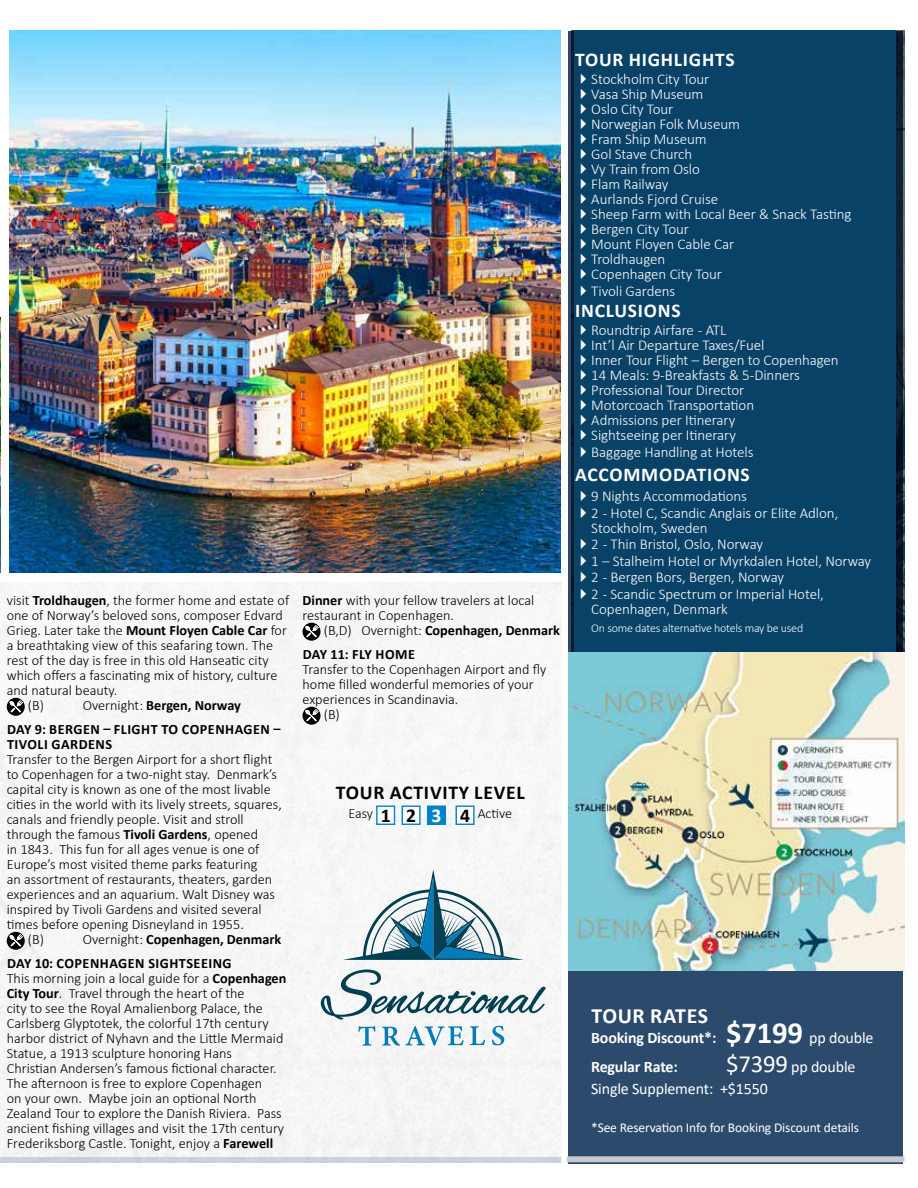
<style>
.page{position:relative;width:918px;height:1188px;background:#fff}
.page>*{position:absolute;margin:0;border:0;box-sizing:border-box;transform-origin:0 0}
.t1{font:700 21.75px "Calibri";letter-spacing:.03em;color:#fff}
.t2{font:700 19.65px "Calibri";letter-spacing:.04em;color:#000}
.t3{font:700 19.5px "Calibri";letter-spacing:.04em;color:#fff}
.t4{font:700 16.05px/29.1px "Calibri";letter-spacing:-.01em;color:#fff}
.t5{font:16.05px/21.8px "Calibri";letter-spacing:-.01em;color:#fff}
.t6{font:300 15px/15px "Calibri";letter-spacing:-.005em;color:#fff}
.t7{font:300 14.25px/15px "Calibri";color:#000}
.t8{font:700 14.25px/24px "Calibri";letter-spacing:.02em;color:#000}
.t9{font:700 14.25px/24px "Calibri";color:#000}
.t10{font:300 14.1px "Calibri";letter-spacing:-.005em;color:#000}
.t11{font:13.5px "Calibri";letter-spacing:-.01em;color:#fff}
.t12{font:300 12px "Calibri";letter-spacing:-.02em;color:#fff}
.s1{font-weight:700}
.s2{font-weight:300}
.s3{font-weight:700;font-size:19.65px}
.s4{font-weight:700;font-size:19.65px;color:#fff}
.s5{font-size:30.75px}
.s6{font-weight:400}
.s7{font-size:24.75px}
</style>
<div class="page">
<div style="left:0;top:582px;width:562px;height:580px;background:#f6f6f7"></div>
<img style="left:10px;top:30px;width:551px;height:543px">
<div style="left:569px;top:32px;width:334px;height:1132px;background:#2c4a6c"></div>
<svg style="left:567px;top:1156px;width:337px;height:6px;background:#bec1c5"></svg>
<img style="left:571px;top:30px;width:333px;height:623px">
<div style="left:575px;top:30px;width:321px;height:623px;background:#094267"></div>
<img style="left:569px;top:653px;width:335px;height:317px">
<div style="left:377px;top:806px;width:18px;height:18px;background:#fff"></div>
<div style="left:376px;top:805px;width:19px;height:20px;border:1px solid #0083ca"></div>
<div style="left:402px;top:806px;width:18px;height:18px;background:#fff"></div>
<div style="left:402px;top:805px;width:19px;height:20px;border:1px solid #0083ca"></div>
<div style="left:428px;top:806px;width:17px;height:18px;background:#0083ca"></div>
<div style="left:427px;top:805px;width:19px;height:20px;border:1px solid #0083ca"></div>
<div style="left:456px;top:806px;width:18px;height:18px;background:#fff"></div>
<div style="left:456px;top:805px;width:19px;height:20px;border:1px solid #0c7ec0"></div>
<div style="left:0;top:1157px;width:561px;height:5px;background:#cbd2d9"></div>
<img style="left:0;top:318px;width:1px;height:255px">
<svg style="left:7px;top:698px;width:18px;height:18px"></svg>
<svg style="left:10px;top:700px;width:13px;height:12px"></svg>
<svg style="left:7px;top:932px;width:18px;height:18px"></svg>
<svg style="left:10px;top:934px;width:13px;height:12px"></svg>
<svg style="left:303px;top:623px;width:18px;height:18px"></svg>
<svg style="left:305px;top:625px;width:14px;height:12px"></svg>
<svg style="left:303px;top:707px;width:18px;height:18px"></svg>
<svg style="left:305px;top:709px;width:14px;height:12px"></svg>
<svg style="left:321px;top:970px;width:225px;height:50px"></svg>
<svg style="left:358px;top:1026px;width:17px;height:20px"></svg>
<svg style="left:382px;top:1026px;width:82px;height:20px"></svg>
<svg style="left:470px;top:1026px;width:15px;height:19px"></svg>
<svg style="left:492px;top:1026px;width:12px;height:19px"></svg>
<svg style="left:343px;top:869px;width:181px;height:91px"></svg>
<p class="t7" style="left:7px;top:592px;width:284px">visit <span class="s1">Troldhaugen</span>, the former home and estate of</p>
<p class="t7" style="left:7px;top:607px;width:278px">one of Norway’s beloved sons, composer Edvard</p>
<p class="t7" style="left:7px;top:622px;width:282px">Grieg. Later take the <span class="s1">Mount Floyen Cable Car</span> for</p>
<p class="t7" style="left:7px;top:637px;width:268px">a breathtaking view of this seafaring town. The</p>
<p class="t7" style="left:7px;top:652px;width:263px">rest of the day is free in this old Hanseatic city</p>
<p class="t7" style="left:7px;top:667px;width:272px">which offers a fascinating mix of history, culture</p>
<p class="t7" style="left:7px;top:682px;width:112px">and natural beauty.</p>
<p class="t7" style="left:28px;top:697px;width:18px">(B)</p>
<p class="t8" style="left:7px;top:693px;width:275px;text-indent:76px"><span class="s2">Overnight:</span> Bergen, Norway<br>DAY 9: BERGEN – FLIGHT TO COPENHAGEN –</p>
<p class="t8" style="left:7px;top:732px;width:107px">TIVOLI GARDENS</p>
<p class="t7" style="left:7px;top:751px;width:267px">Transfer to the Bergen Airport for a short flight</p>
<p class="t7" style="left:7px;top:766px;width:272px">to Copenhagen for a two-night stay. Denmark’s</p>
<p class="t7" style="left:7px;top:781px;width:266px">capital city is known as one of the most livable</p>
<p class="t7" style="left:7px;top:796px;width:277px">cities in the world with its lively streets, squares,</p>
<p class="t7" style="left:7px;top:811px;width:239px">canals and friendly people. Visit and stroll</p>
<p class="t7" style="left:7px;top:826px;width:253px">through the famous <span class="s1">Tivoli Gardens</span>, opened</p>
<p class="t7" style="left:7px;top:841px;width:254px">in 1843. This fun for all ages venue is one of</p>
<p class="t7" style="left:7px;top:856px;width:252px">Europe’s most visited theme parks featuring</p>
<p class="t7" style="left:7px;top:871px;width:267px">an assortment of restaurants, theaters, garden</p>
<p class="t7" style="left:7px;top:886px;width:270px">experiences and an aquarium. Walt Disney was</p>
<p class="t7" style="left:7px;top:902px;width:257px">inspired by Tivoli Gardens and visited several</p>
<p class="t7" style="left:7px;top:917px;width:239px">times before opening Disneyland in 1955.</p>
<p class="t7" style="left:28px;top:931px;width:18px">(B)</p>
<p class="t8" style="left:7px;top:927px;width:276px;text-indent:76px"><span class="s2">Overnight:</span> Copenhagen, Denmark<br>DAY 10: COPENHAGEN SIGHTSEEING</p>
<p class="t7" style="left:7px;top:970px;width:281px">This morning join a local guide for a <span class="s1">Copenhagen City Tour</span>. Travel through the heart of the<br>city to see the Royal Amalienborg Palace, the Carlsberg Glyptotek, the colorful 17th century harbor district of Nyhavn and the Little Mermaid Statue, a 1913 sculpture honoring Hans<br>Christian Andersen’s famous fictional character.<br>The afternoon is free to explore Copenhagen<br>on your own. Maybe join an optional North Zealand Tour to explore the Danish Riviera. Pass ancient fishing villages and visit the 17th century Frederiksborg Castle. Tonight, enjoy a <span class="s1">Farewell</span></p>
<p class="t7" style="left:303px;top:592px;width:233px"><span class="s1">Dinner</span> with your fellow travelers at local restaurant in Copenhagen.</p>
<p class="t9" style="left:303px;top:618px;width:259px;text-indent:21px"><span class="s2">(B,D) Overnight:</span> Copenhagen, Denmark<br>DAY 11: FLY HOME</p>
<p class="t7" style="left:303px;top:661px;width:245px">Transfer to the Copenhagen Airport and fly</p>
<p class="t7" style="left:303px;top:676px;width:233px">home filled wonderful memories of your</p>
<p class="t7" style="left:303px;top:691px;width:157px">experiences in Scandinavia.</p>
<p class="t7" style="left:324px;top:706px;width:18px">(B)</p>
<h2 class="t2" style="left:336px;top:779px;width:190px">TOUR ACTIVITY LEVEL</h2>
<p class="t10" style="left:348px;top:805px;width:165px">Easy <span class="s3">1 2</span> <span class="s4">3</span> <span class="s3">4</span> Active</p>
<h3 class="t3" style="left:575px;top:45px;width:161px">TOUR HIGHLIGHTS</h3>
<p class="t6" style="left:591px;top:72px;width:262px">Stockholm City Tour<br>Vasa Ship Museum<br>Oslo City Tour<br>Norwegian Folk Museum<br>Fram Ship Museum<br>Gol Stave Church<br>Vy Train from Oslo<br>Flam Railway<br>Aurlands Fjord Cruise<br>Sheep Farm with Local Beer &amp; Snack Tasting<br>Bergen City Tour<br>Mount Floyen Cable Car<br>Troldhaugen<br>Copenhagen City Tour</p>
<p class="t6" style="left:591px;top:283px;width:86px">Tivoli Gardens</p>
<h3 class="t3" style="left:575px;top:296px;width:107px">INCLUSIONS</h3>
<p class="t6" style="left:591px;top:323px;width:249px">Roundtrip Airfare - ATL<br>Int’l Air Departure Taxes/Fuel<br>Inner Tour Flight – Bergen to Copenhagen<br>14 Meals: 9-Breakfasts &amp; 5-Dinners<br>Professional Tour Director<br>Motorcoach Transportation<br>Admissions per Itinerary<br>Sightseeing per Itinerary</p>
<p class="t6" style="left:591px;top:444px;width:164px">Baggage Handling at Hotels</p>
<h3 class="t3" style="left:575px;top:461px;width:176px">ACCOMMODATIONS</h3>
<p class="t6" style="left:591px;top:488px;width:249px;line-height:16.5px">9 Nights Accommodations<br>2 - Hotel C, Scandic Anglais or Elite Adlon,</p>
<p class="t6" style="left:591px;top:519px;width:281px;line-height:16.5px">Stockholm, Sweden<br>2 - Thin Bristol, Oslo, Norway<br>1 – Stalheim Hotel or Myrkdalen Hotel, Norway<br>2 - Bergen Bors, Bergen, Norway<br>2 - Scandic Spectrum or Imperial Hotel,</p>
<p class="t6" style="left:591px;top:601px;width:138px">Copenhagen, Denmark</p>
<p class="t12" style="left:591px;top:620px;width:213px">On some dates alternative hotels may be used</p>
<h1 class="t1" style="left:592px;top:1000px;width:118px">TOUR RATES</h1>
<p class="t4" style="left:591px;top:1023px;width:284px">Booking Discount*: <span class="s5">$7199</span> <span class="s6">pp double<br></span>Regular Rate:</p>
<p class="t5" style="left:591px;top:1056px;width:266px;text-indent:135px"><span class="s7">$7399</span> pp double<br>Single Supplement: +$1550</p>
<p class="t11" style="left:591px;top:1118px;width:270px">*See Reservation Info for Booking Discount details</p>
</div>
